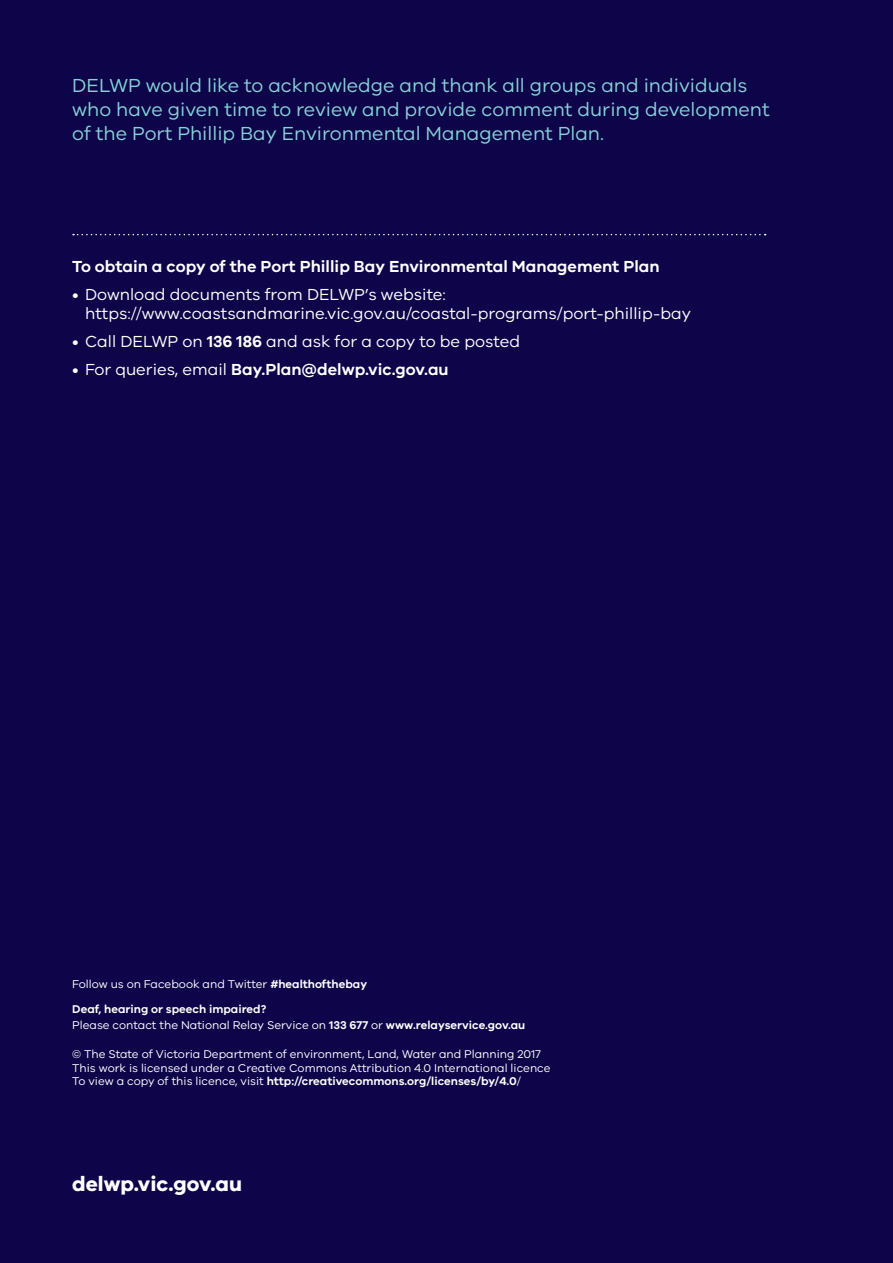
<style>
.page{position:relative;width:893px;height:1263px;background:#0d0449}
.page>*{position:absolute;margin:0;border:0;box-sizing:border-box;transform-origin:0 0}
.t1{font:700 21px "VIC";color:#fff}
.t2{font:19.5px/24px "VIC";color:#87d1d6}
.t3{font:16.5px/19.5px "VIC";color:#fff}
.t4{font:600 16.5px "VIC";color:#fff}
.t5{font:11.7px/13.5px "VIC";color:#fff}
.t6{font:600 11.7px/25px "VIC";color:#fff}
.s1{font-weight:600}
.s2{font-weight:400}
</style>
<div class="page">
<svg style="left:73px;top:234px;width:693px;height:1px"></svg>
<h2 class="t2" style="left:72px;top:73px;width:699px">DELWP would like to acknowledge and thank all groups and individuals who have given time to review and provide comment during development of the Port Phillip Bay Environmental Management Plan.</h2>
<h3 class="t4" style="left:72px;top:256px;width:589px">To obtain a copy of the Port Phillip Bay Environmental Management Plan</h3>
<h3 class="t3" style="left:85px;top:284px;width:607px;text-indent:-13px">• Download documents from DELWP’s website: https://www.coastsandmarine.vic.gov.au/coastal-programs/port-phillip-bay</h3>
<h3 class="t3" style="left:72px;top:331px;width:449px">• Call DELWP on <span class="s1">136 186</span> and ask for a copy to be posted</h3>
<h3 class="t4" style="left:72px;top:360px;width:378px"><span class="s2">• For queries, email</span> Bay.Plan@delwp.vic.gov.au</h3>
<p class="t6" style="left:72px;top:971px;width:296px"><span class="s2">Follow us on Facebook and Twitter</span> #healthofthebay<br>Deaf, hearing or speech impaired?</p>
<p class="t5" style="left:72px;top:1018px;width:455px">Please contact the National Relay Service on <span class="s1">133 677</span> or <span class="s1">www.relayservice.gov.au</span></p>
<p class="t5" style="left:72px;top:1047px;width:480px">© The State of Victoria Department of environment, Land, Water and Planning 2017<br>This work is licensed under a Creative Commons Attribution 4.0 International licence<br>To view a copy of this licence, visit <span class="s1">http://creativecommons.org/licenses/by/4.0</span>/</p>
<h1 class="t1" style="left:72px;top:1170px;width:171px">delwp.vic.gov.au</h1>
</div>
